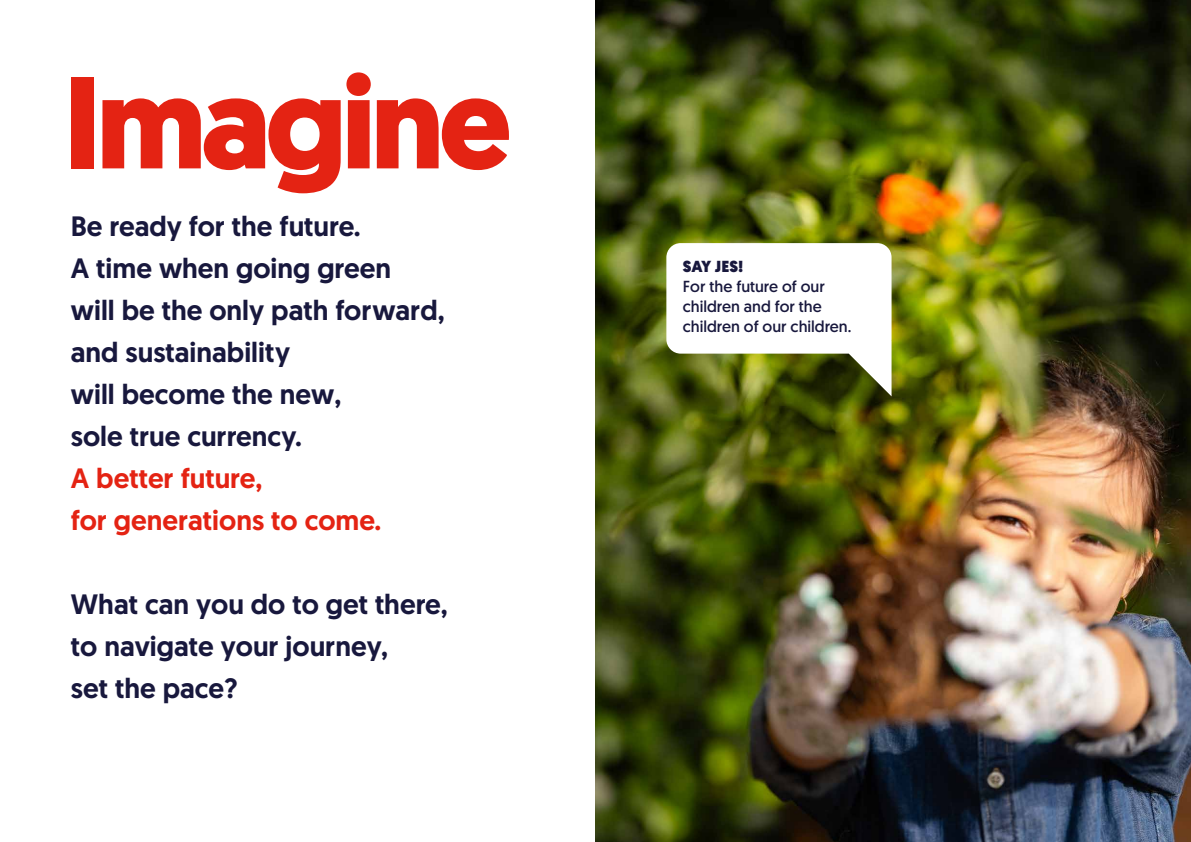
<style>
.page{position:relative;width:1191px;height:842px;background:#fff}
.page>*{position:absolute;margin:0;border:0;box-sizing:border-box;transform-origin:0 0}
.t1{font:700 130px "Geomanist";letter-spacing:-.04em;color:#e42313}
.t2{font:500 28px/42px "Geomanist";color:#18183d}
.t3{font:500 28px/42px "Geomanist";color:#e42313}
.t4{font:16px/20px "Geomanist";color:#18183d}
.t5{font:900 16px "Geomanist";color:#18183d}
</style>
<div class="page">
<img style="left:595px;top:0;width:596px;height:842px">
<svg style="left:666px;top:243px;width:225px;height:153px"></svg>
<h1 class="t1" style="left:63px;top:36px;width:450px">Imagine</h1>
<p class="t2" style="left:71px;top:205px;width:375px">Be ready for the future.<br>A time when going green<br>will be the only path forward, and sustainability<br>will become the new,<br>sole true currency.</p>
<p class="t3" style="left:71px;top:457px;width:312px">A better future,<br>for generations to come.</p>
<p class="t2" style="left:71px;top:583px;width:378px">What can you do to get there, to navigate your journey,<br>set the pace?</p>
<p class="t5" style="left:683px;top:255px;width:62px">SAY JES!</p>
<p class="t4" style="left:683px;top:276px;width:170px">For the future of our children and for the children of our children.</p>
</div>
